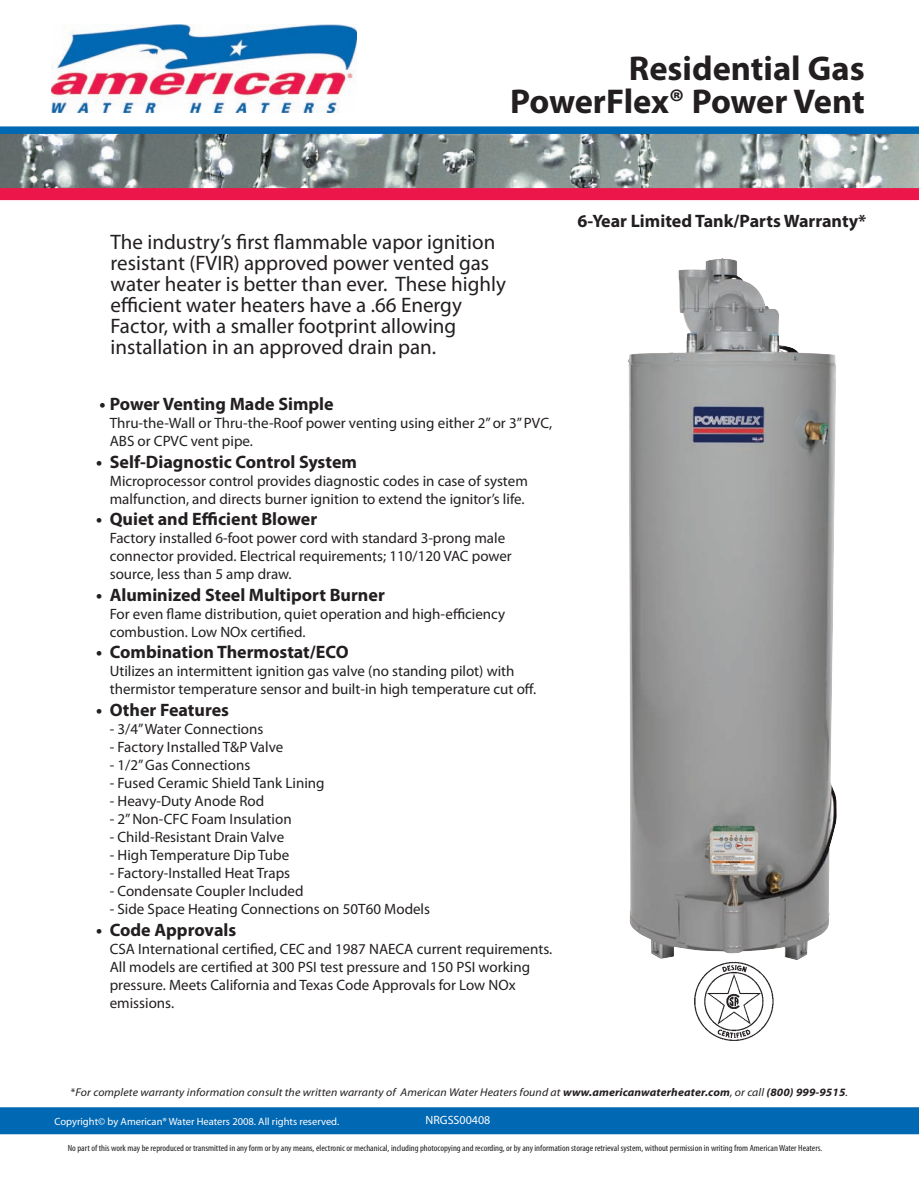
<style>
.page{position:relative;width:919px;height:1189px;background:#fff}
.page>*{position:absolute;margin:0;border:0;box-sizing:border-box;transform-origin:0 0}
.t1{font:700 34.5px/33px "Myriad Pro";color:#231f20;text-align:right}
.t2{font:21px/21px "Myriad Pro";color:#231f20}
.t3{font:700 18px "Myriad Pro";color:#231f20}
.t4{font:15px/18px "Myriad Pro";color:#231f20}
.t5{font:12px "Myriad Pro";color:#fff}
.t6{font:italic 11.25px "Myriad Pro";letter-spacing:.01em;color:#231f20;scale:1.05 1}
.t7{font:10.5px "Myriad Pro";color:#fff}
.t8{font:condensed 9px "Myriad Pro";color:#231f20;scale:1.07 1}
.s1{font-style:normal}
.s2{font-weight:700}
</style>
<div class="page">
<img style="left:0;top:134px;width:918px;height:54px">
<img style="left:51px;top:24px;width:306px;height:88px">
<div style="left:0;top:126px;width:918px;height:8px;background:#0168b3"></div>
<div style="left:0;top:1107px;width:918px;height:27px;background:#0168b3"></div>
<div style="left:0;top:188px;width:918px;height:12px;background:#ed164b"></div>
<img style="left:694px;top:961px;width:80px;height:80px">
<img style="left:628px;top:258px;width:208px;height:702px">
<h1 class="t1" style="left:510px;top:55px;width:356px">Residential Gas<br>PowerFlex® Power Vent</h1>
<p class="t2" style="left:111px;top:233px;width:397px">The industry’s first flammable vapor ignition resistant (FVIR) approved power vented gas water heater is better than ever. These highly efficient water heaters have a .66 Energy Factor, with a smaller footprint allowing installation in an approved drain pan.</p>
<p class="t3" style="left:99px;top:397px;width:236px">• Power Venting Made Simple</p>
<p class="t4" style="left:110px;top:415px;width:444px">Thru-the-Wall or Thru-the-Roof power venting using either 2” or 3” PVC,<br>ABS or CPVC vent pipe.</p>
<p class="t3" style="left:96px;top:454px;width:262px">• Self-Diagnostic Control System</p>
<p class="t4" style="left:110px;top:472px;width:419px">Microprocessor control provides diagnostic codes in case of system malfunction, and directs burner ignition to extend the ignitor’s life.</p>
<p class="t3" style="left:96px;top:512px;width:222px">• Quiet and Efficient Blower</p>
<p class="t4" style="left:110px;top:530px;width:403px">Factory installed 6-foot power cord with standard 3-prong male connector provided. Electrical requirements; 110/120 VAC power source, less than 5 amp draw.</p>
<p class="t3" style="left:96px;top:588px;width:290px">• Aluminized Steel Multiport Burner</p>
<p class="t4" style="left:110px;top:606px;width:397px">For even flame distribution, quiet operation and high-efficiency combustion. Low NOx certified.</p>
<p class="t3" style="left:96px;top:645px;width:254px">• Combination Thermostat/ECO</p>
<p class="t4" style="left:110px;top:663px;width:428px">Utilizes an intermittent ignition gas valve (no standing pilot) with thermistor temperature sensor and built-in high temperature cut off.</p>
<p class="t3" style="left:96px;top:703px;width:134px">• Other Features</p>
<p class="t4" style="left:110px;top:721px;width:155px">- 3/4” Water Connections</p>
<p class="t4" style="left:110px;top:739px;width:175px">- Factory Installed T&amp;P Valve</p>
<p class="t4" style="left:110px;top:757px;width:142px">- 1/2” Gas Connections</p>
<p class="t4" style="left:110px;top:775px;width:216px">- Fused Ceramic Shield Tank Lining</p>
<p class="t4" style="left:110px;top:793px;width:156px">- Heavy-Duty Anode Rod</p>
<p class="t4" style="left:110px;top:811px;width:183px">- 2” Non-CFC Foam Insulation</p>
<p class="t4" style="left:110px;top:829px;width:176px">- Child-Resistant Drain Valve</p>
<p class="t4" style="left:110px;top:847px;width:181px">- High Temperature Dip Tube</p>
<p class="t4" style="left:110px;top:865px;width:182px">- Factory-Installed Heat Traps</p>
<p class="t4" style="left:110px;top:883px;width:195px">- Condensate Coupler Included</p>
<p class="t4" style="left:110px;top:901px;width:322px">- Side Space Heating Connections on 50T60 Models</p>
<p class="t3" style="left:96px;top:922px;width:142px">• Code Approvals</p>
<p class="t4" style="left:110px;top:940px;width:444px">CSA International certified, CEC and 1987 NAECA current requirements.<br>All models are certified at 300 PSI test pressure and 150 PSI working pressure. Meets California and Texas Code Approvals for Low NOx emissions.</p>
<p class="t3" style="left:577px;top:214px;width:290px">6-Year Limited Tank/Parts Warranty*</p>
<p class="t6" style="left:71px;top:1088px;width:741px"><span class="s1">*</span>For complete warranty information consult the written warranty of American Water Heaters found at <span class="s2">www.americanwaterheater.com</span>, or call <span class="s2">(800) 999-9515</span>.</p>
<p class="t7" style="left:58px;top:1115px;width:288px">Copyright© by American® Water Heaters 2008. All rights reserved.</p>
<p class="t8" style="left:68px;top:1144px;width:706px">No part of this work may be reproduced or transmitted in any form or by any means, electronic or mechanical, including photocopying and recording, or by any information storage retrieval system, without permission in writing from American Water Heaters.</p>
<p class="t5" style="left:425px;top:1115px;width:66px">NRGSS00408</p>
<p class="t7" style="left:54px;top:1117px;width:286px">Copyright© by American® Water Heaters 2008. All rights reserved.</p>
</div>
